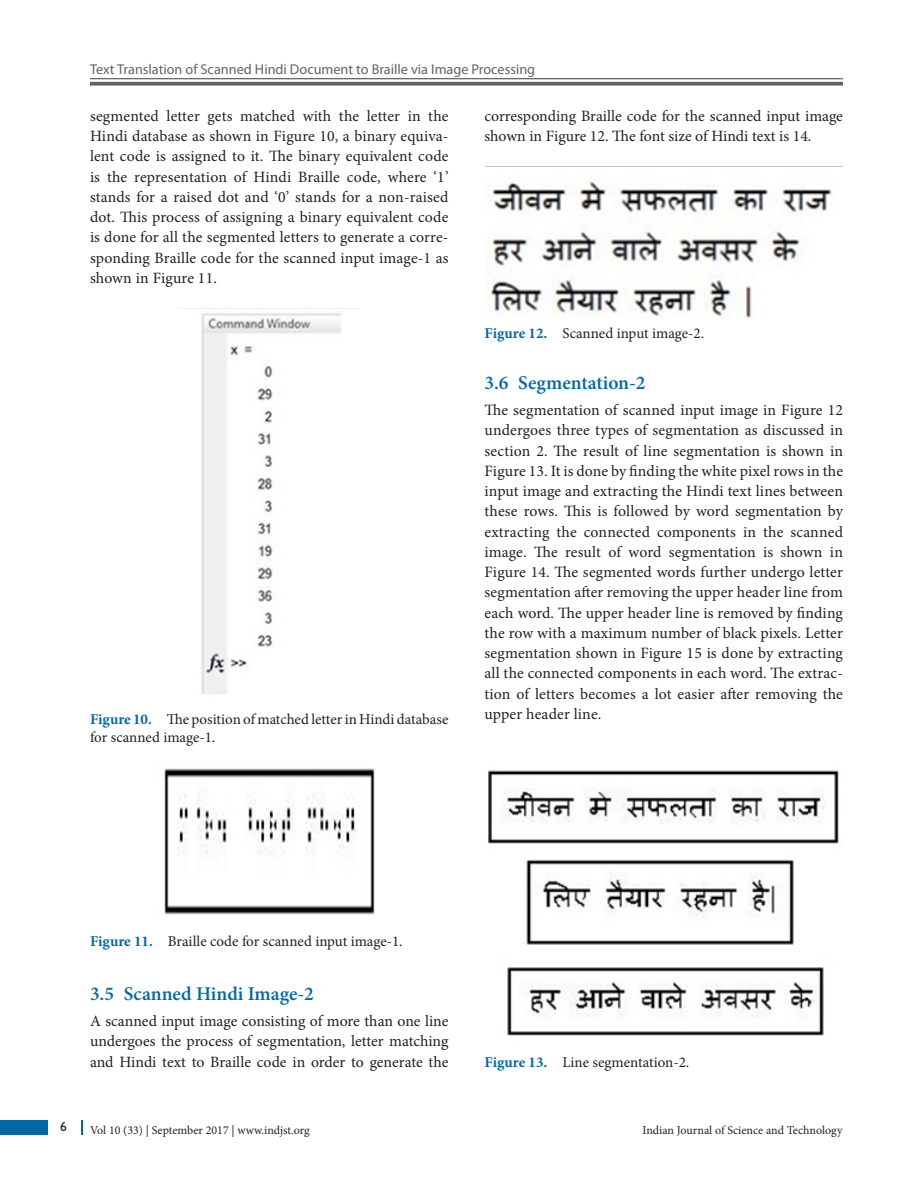
<style>
.page{position:relative;width:918px;height:1188px;background:#fff}
.page>*{position:absolute;margin:0;border:0;box-sizing:border-box;transform-origin:0 0}
.t1{font:600 19.5px "Minion Pro";color:#0068a9}
.Text{font:15.75px/20.2px "Minion Pro";color:#231f20;text-align:justify}
.Fig_cap{font:15px/18px "Minion Pro";color:#231f20}
.t2{font:14.25px "Myriad Pro";color:#636366}
.t3{font:13.5px "Gill Sans";color:#231f20}
.t4{font:12px "Minion Pro";color:#231f20}
.s1{font-weight:700;color:#0068a9}
</style>
<div class="page">
<hr style="left:90px;top:78px;width:753px;height:1px;background:#636366">
<svg style="left:90px;top:82px;width:753px;height:4px;background:#737376"></svg>
<div style="left:0;top:1120px;width:47px;height:15px;background:#0068a9"></div>
<svg style="left:81px;top:1120px;width:1px;height:15px"></svg>
<img style="left:179px;top:308px;width:180px;height:387px">
<img style="left:164px;top:768px;width:211px;height:147px">
<img style="left:485px;top:166px;width:357px;height:152px">
<img style="left:488px;top:770px;width:351px;height:266px">
<p class="t2" style="left:90px;top:60px;width:447px">Text Translation of Scanned Hindi Document to Braille via Image Processing</p>
<p class="Text" style="left:90px;top:106px;width:360px">segmented letter gets matched with the letter in the Hindi database as shown in Figure 10, a binary equiva&shy;lent code is assigned to it. The binary equivalent code is the representation of Hindi Braille code, where ‘1’ stands for a raised dot and ‘0’ stands for a non-raised dot. This process of assigning a binary equivalent code is done for all the segmented letters to generate a corre&shy;sponding Braille code for the scanned input image-1 as shown in Figure 11.</p>
<p class="Fig_cap" style="left:90px;top:711px;width:360px"><span class="s1">Figure 10.</span> The position of matched letter in Hindi database for scanned image-1.</p>
<p class="Text" style="left:484px;top:106px;width:360px">corresponding Braille code for the scanned input image shown in Figure 12. The font size of Hindi text is 14.</p>
<p class="Fig_cap" style="left:484px;top:324px;width:221px"><span class="s1">Figure 12.</span> Scanned input image-2.</p>
<h2 class="t1" style="left:484px;top:369px;width:163px">3.6 Segmentation-2</h2>
<p class="Text" style="left:484px;top:400px;width:360px">The segmentation of scanned input image in Figure 12 undergoes three types of segmentation as discussed in section 2. The result of line segmentation is shown in Figure 13. It is done by finding the white pixel rows in the input image and extracting the Hindi text lines between these rows. This is followed by word segmentation by extracting the connected components in the scanned image. The result of word segmentation is shown in Figure 14. The segmented words further undergo letter segmentation after removing the upper header line from each word. The upper header line is removed by finding the row with a maximum number of black pixels. Letter segmentation shown in Figure 15 is done by extracting all the connected components in each word. The extrac&shy;tion of letters becomes a lot easier after removing the upper header line.</p>
<p class="Fig_cap" style="left:90px;top:932px;width:314px"><span class="s1">Figure 11.</span> Braille code for scanned input image-1.</p>
<h2 class="t1" style="left:90px;top:980px;width:225px">3.5 Scanned Hindi Image-2</h2>
<p class="Text" style="left:90px;top:1011px;width:360px">A scanned input image consisting of more than one line undergoes the process of segmentation, letter matching and Hindi text to Braille code in order to generate the</p>
<p class="Fig_cap" style="left:484px;top:1054px;width:206px"><span class="s1">Figure 13.</span> Line segmentation-2.</p>
<p class="t3" style="left:60px;top:1119px;width:8px">6</p>
<p class="t4" style="left:90px;top:1123px;width:221px">Vol 10 (33) | September 2017 | www.indjst.org</p>
<p class="t4" style="left:642px;top:1123px;width:202px">Indian Journal of Science and Technology</p>
</div>
